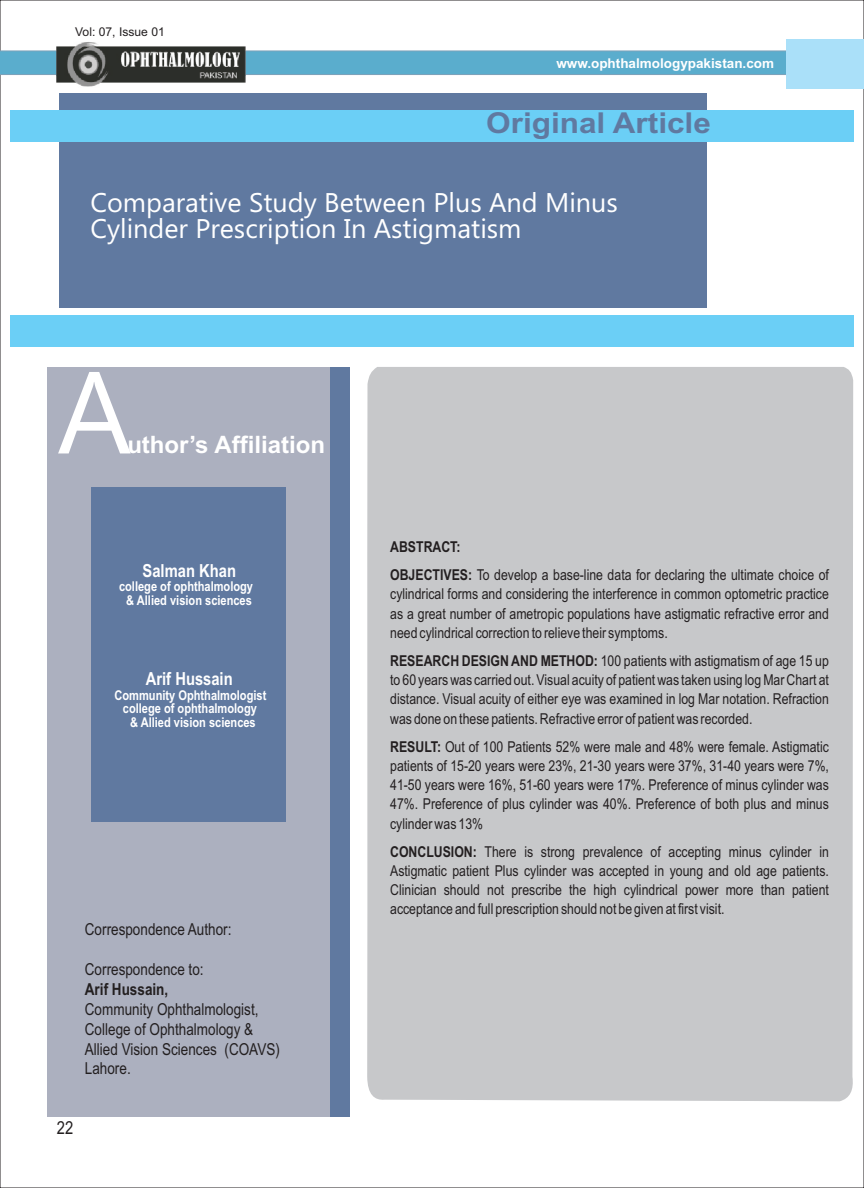
<style>
.page{position:relative;width:864px;height:1188px;background:#fff}
.page>*{position:absolute;margin:0;border:0;box-sizing:border-box;transform-origin:0 0}
.t1{font:116.4px "Ebrima";color:#fff}
.t2{font:700 28.8px "Arial";color:#6079a0;scale:1.09 1}
.t3{font:27px/25.5px "Ebrima";color:#fff}
.t4{font:700 24px "Arial";color:#fff}
.t5{font:700 18px "Arial Narrow";color:#fff}
.t6{font:18px "Arial Narrow";color:#231f20}
.t7{font:16.5px/20px "Arial Narrow";color:#231f20}
.t8{font:700 16.5px "Arial Narrow";color:#231f20}
.t9{font:15px/19.2px "Arial Narrow";color:#231f20;text-align:justify}
.t10{font:700 13.5px/14.2px "Arial Narrow";color:#fff;text-align:center}
.t11{font:700 13.5px "Arial";color:#fff}
.t12{font:12.15px "Arial";color:#231f20}
.s1{font-weight:700}
</style>
<div class="page">
<div style="left:59px;top:93px;width:648px;height:215px;background:#6079a0"></div>
<div style="left:330px;top:367px;width:20px;height:750px;background:#6079a0"></div>
<div style="left:48px;top:367px;width:282px;height:750px;background:#acb0bf"></div>
<div style="left:92px;top:487px;width:194px;height:334px;background:#6079a0"></div>
<div style="left:10px;top:315px;width:844px;height:32px;background:#6bcff6"></div>
<div style="left:367px;top:367px;width:487px;height:734px;background:#c7c8ca"></div>
<div style="left:10px;top:111px;width:844px;height:31px;background:#6bcff6"></div>
<div style="left:0;top:51px;width:864px;height:24px;background:#5aadcd"></div>
<hr style="left:0;top:51px;width:864px;height:1px;background:#7ea2ba">
<hr style="left:0;top:74px;width:864px;height:1px;background:#7ea2ba">
<div style="left:786px;top:39px;width:78px;height:49px;background:#aae0f9"></div>
<img style="left:57px;top:42px;width:188px;height:45px">
<p class="t12" style="left:75px;top:27px;width:91px">Vol: 07, Issue 01</p>
<p class="t11" style="left:556px;top:58px;width:219px">www.ophthalmologypakistan.com</p>
<h2 class="t2" style="left:486px;top:112px;width:208px">Original Article</h2>
<h3 class="t3" style="left:90px;top:192px;width:529px">Comparative Study Between Plus And Minus<br>Cylinder Prescription In Astigmatism</h3>
<h1 class="t1" style="left:57px;top:369px;width:77px">A</h1>
<h3 class="t4" style="left:127px;top:436px;width:199px">uthor’s Affiliation</h3>
<p class="t5" style="left:143px;top:564px;width:95px">Salman Khan</p>
<p class="t10" style="left:119px;top:580px;width:136px">college of ophthalmology &amp; Allied vision sciences</p>
<p class="t5" style="left:146px;top:672px;width:88px">Arif Hussain</p>
<p class="t10" style="left:114px;top:689px;width:153px">Community Ophthalmologist</p>
<p class="t10" style="left:123px;top:703px;width:136px;line-height:13.8px">college of ophthalmology &amp; Allied vision sciences</p>
<p class="t7" style="left:85px;top:921px;width:148px">Correspondence Author:</p>
<p class="t7" style="left:85px;top:961px;width:120px">Correspondence to:</p>
<p class="t8" style="left:85px;top:983px;width:85px">Arif Hussain,</p>
<p class="t7" style="left:85px;top:1001px;width:197px">Community Ophthalmologist,<br>College of Ophthalmology &amp;<br>Allied Vision Sciences (COAVS)<br>Lahore.</p>
<p class="t6" style="left:57px;top:1121px;width:18px">22</p>
<p class="t9" style="left:390px;top:534px;width:440px;line-height:28px"><span class="s1">ABSTRACT:<br>OBJECTIVES:</span> To develop a base-line data for declaring the ultimate choice of</p>
<p class="t9" style="left:390px;top:586px;width:440px">cylindrical forms and considering the interference in common optometric practice as a great number of ametropic populations have astigmatic refractive error and need cylindrical correction to relieve their symptoms.</p>
<p class="t9" style="left:390px;top:652px;width:440px"><span class="s1">RESEARCH DESIGN AND METHOD:</span> 100 patients with astigmatism of age 15 up to 60 years was carried out. Visual acuity of patient was taken using log Mar Chart at distance. Visual acuity of either eye was examined in log Mar notation. Refraction was done on these patients. Refractive error of patient was recorded.</p>
<p class="t9" style="left:390px;top:738px;width:440px"><span class="s1">RESULT:</span> Out of 100 Patients 52% were male and 48% were female. Astigmatic patients of 15-20 years were 23%, 21-30 years were 37%, 31-40 years were 7%, 41-50 years were 16%, 51-60 years were 17%. Preference of minus cylinder was 47%. Preference of plus cylinder was 40%. Preference of both plus and minus cylinder was 13%</p>
<p class="t9" style="left:390px;top:843px;width:440px"><span class="s1">CONCLUSION:</span> There is strong prevalence of accepting minus cylinder in Astigmatic patient Plus cylinder was accepted in young and old age patients.<br>Clinician should not prescribe the high cylindrical power more than patient acceptance and full prescription should not be given at first visit.</p>
</div>
